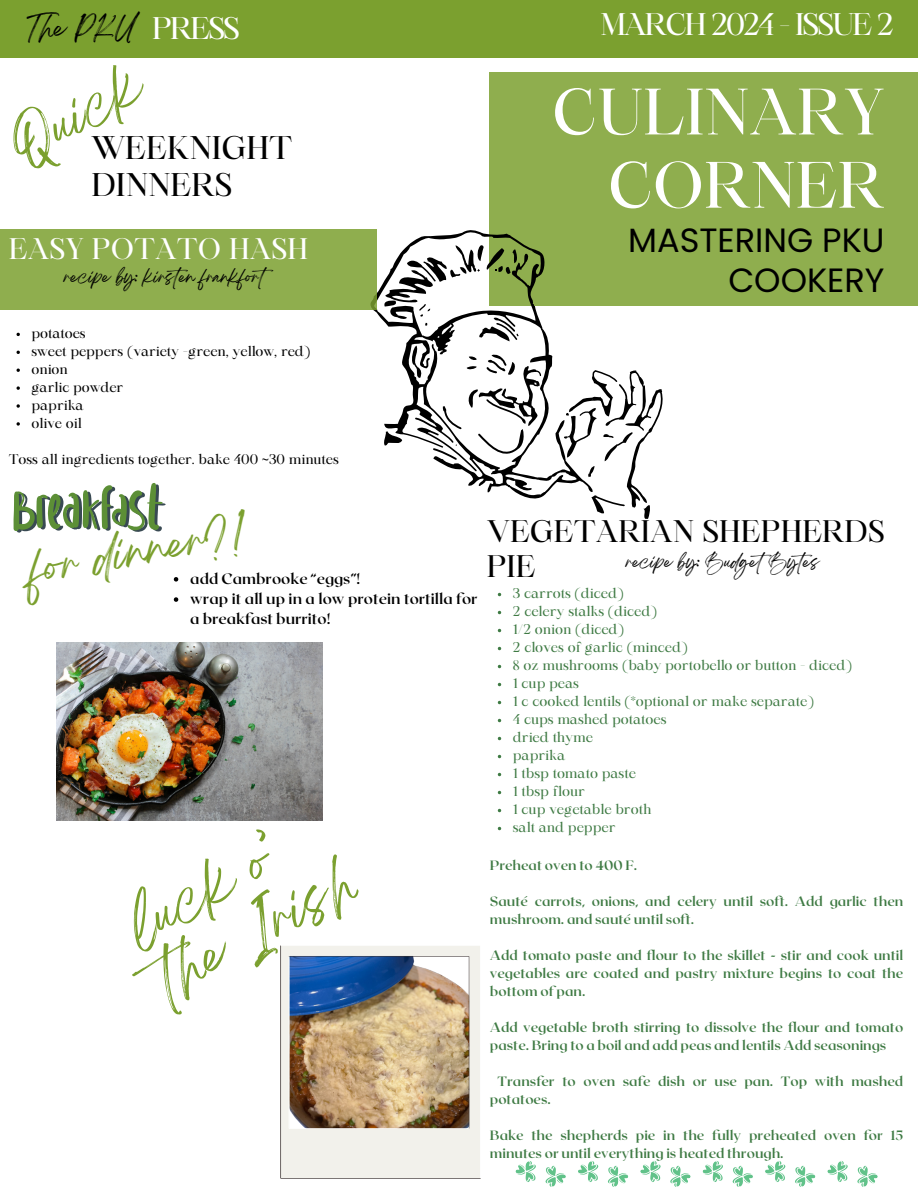
<style>
.page{position:relative;width:918px;height:1188px;background:#fff}
.page>*{position:absolute;margin:0;border:0;box-sizing:border-box;transform-origin:0 0}
.t1{font:62.85px/73.2px "Maharlika";color:#fff;text-align:right}
.t2{font:47.4px/58.5px "Breathing";color:#7ba02f}
.t3{font:45.15px "Breathing";color:#7ba02f}
.t4{font:38.4px "Breathing";color:#7ba02f}
.t5{font:33.6px/39.3px "Poppins";color:#000;text-align:right}
.t6{font:31.35px/37.2px "Maharlika";color:#000}
.t7{font:30px "Maharlika";letter-spacing:-.065em;color:#fff}
.t8{font:29.85px/34.8px "Maharlika";color:#000}
.t9{font:28.5px "Maharlika";color:#fff}
.t10{font:22.5px "Breathing";color:#000}
.t11{font:700 15px/20.2px "Roxborough CF";color:#000}
.t12{font:15px "Breathing";color:#000}
.t13{font:700 13.5px/18px "Roxborough CF";color:#3e7a43}
.t14{font:13.5px/18px "Maharlika";color:#3e7a43}
.t15{font:13.5px/17.9px "Maharlika";color:#000}
.s1{font-family:"Maharlika";font-size:30px;color:#fff}
</style>
<div class="page">
<div style="left:490px;top:72px;width:428px;height:234px;background:#8fae4e"></div>
<svg style="left:371px;top:230px;width:292px;height:289px"></svg>
<div style="left:0;top:229px;width:376px;height:80px;background:#8fae4e"></div>
<svg style="left:515px;top:1161px;width:21px;height:21px"></svg>
<svg style="left:578px;top:1161px;width:20px;height:21px"></svg>
<svg style="left:640px;top:1161px;width:21px;height:21px"></svg>
<svg style="left:702px;top:1161px;width:21px;height:21px"></svg>
<svg style="left:765px;top:1161px;width:21px;height:21px"></svg>
<svg style="left:827px;top:1161px;width:21px;height:21px"></svg>
<svg style="left:857px;top:1166px;width:21px;height:21px"></svg>
<svg style="left:795px;top:1166px;width:21px;height:21px"></svg>
<svg style="left:732px;top:1166px;width:21px;height:21px"></svg>
<svg style="left:670px;top:1166px;width:21px;height:21px"></svg>
<svg style="left:608px;top:1166px;width:21px;height:21px"></svg>
<svg style="left:545px;top:1166px;width:21px;height:21px"></svg>
<img style="left:57px;top:643px;width:265px;height:178px">
<div style="left:0;top:0;width:918px;height:58px;background:#7ba02f"></div>
<svg style="left:13px;top:483px;width:153px;height:50px"></svg>
<img style="left:281px;top:946px;width:200px;height:233px">
<svg style="left:17px;top:386px;width:3px;height:4px"></svg>
<svg style="left:17px;top:404px;width:3px;height:4px"></svg>
<svg style="left:17px;top:422px;width:3px;height:4px"></svg>
<svg style="left:174px;top:577px;width:4px;height:5px"></svg>
<svg style="left:174px;top:597px;width:4px;height:5px"></svg>
<h3 class="t10" style="left:27px;top:21px;width:215px">The PKU <span class="s1">PRESS</span></h3>
<h3 class="t7" style="left:600px;top:12px;width:295px">MARCH 2024 - ISSUE 2</h3>
<h3 class="t3" style="left:8px;top:137px;width:143px;rotate:-29deg">Quick</h3>
<h3 class="t6" style="left:91px;top:132px;width:203px">WEEKNIGHT<br>DINNERS</h3>
<h3 class="t9" style="left:9px;top:237px;width:301px">EASY POTATO HASH</h3>
<p class="t12" style="left:64px;top:273px;width:218px">recipe by: kirsten frankfort</p>
<p class="t15" style="left:32px;top:326px;width:280px">potatoes<br>sweet peppers (variety -green, yellow, red) onion<br>garlic powder<br>paprika<br>olive oil</p>
<p class="t15" style="left:9px;top:451px;width:332px">Toss all ingredients together. bake 400 ~30 minutes</p>
<h1 class="t1" style="left:552px;top:81px;width:334px">CULINARY<br>CORNER</h1>
<h3 class="t5" style="left:628px;top:221px;width:258px">MASTERING PKU<br>COOKERY</h3>
<h3 class="t4" style="left:28px;top:558px;width:220px;rotate:-10deg">for dinner?!</h3>
<p class="t11" style="left:190px;top:568px;width:289px">add Cambrooke “eggs”!<br>wrap it all up in a low protein tortilla for a breakfast burrito!</p>
<h2 class="t2" style="left:125px;top:915px;width:220px;rotate:-28deg">luck o’ the Irish</h2>
<h3 class="t8" style="left:487px;top:517px;width:400px">VEGETARIAN SHEPHERDS<br>PIE</h3>
<p class="t12" style="left:626px;top:557px;width:195px">recipe by: BudgetBytes</p>
<p class="t14" style="left:513px;top:586px;width:340px">3 carrots (diced)<br>2 celery stalks (diced)<br>1/2 onion (diced)<br>2 cloves of garlic (minced)<br>8 oz mushrooms (baby portobello or button - diced)<br>1 cup peas<br>1 c cooked lentils (*optional or make separate)<br>4 cups mashed potatoes<br>dried thyme<br>paprika<br>1 tbsp tomato paste<br>1 tbsp flour<br>1 cup vegetable broth<br>salt and pepper</p>
<p class="t13" style="left:490px;top:855px;width:149px">Preheat oven to 400 F.</p>
<p class="t13" style="left:490px;top:891px;width:415px">Sauté carrots, onions, and celery until soft. Add garlic then mushroom. and sauté until soft.</p>
<p class="t13" style="left:490px;top:945px;width:415px;text-align:justify">Add tomato paste and flour to the skillet - stir and cook until vegetables are coated and pastry mixture begins to coat the bottom of pan.</p>
<p class="t13" style="left:490px;top:1017px;width:415px">Add vegetable broth stirring to dissolve the flour and tomato paste. Bring to a boil and add peas and lentils Add seasonings</p>
<p class="t13" style="left:490px;top:1071px;width:415px;text-indent:8px">Transfer to oven safe dish or use pan. Top with mashed potatoes.</p>
<p class="t13" style="left:490px;top:1125px;width:415px">Bake the shepherds pie in the fully preheated oven for 15 minutes or until everything is heated through.</p>
</div>
